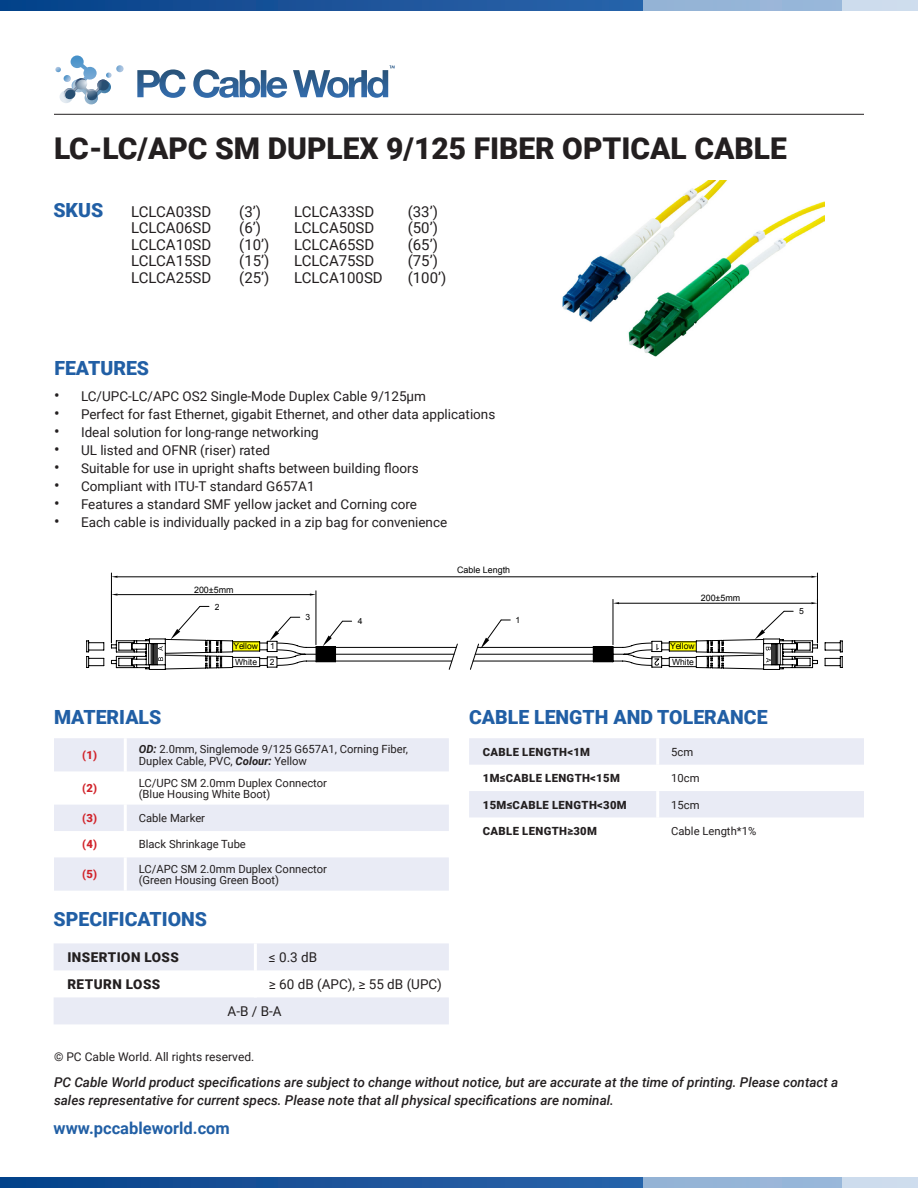
<style>
.page{position:relative;width:918px;height:1188px;background:#fff}
.page>*{position:absolute;margin:0;border:0;box-sizing:border-box;transform-origin:0 0}
.Product_Title{font:900 30px "Roboto";color:#231f20}
.t1{font:900 19.5px "Roboto";color:#215fa5}
.t2{font:700 16.5px "Roboto";color:#215fa5}
.SKU{font:15px "Roboto";color:#231f20}
.SKU_infos{font:15px "Roboto";color:#231f20}
.t3{font:13.5px "Roboto";color:#231f20}
.t4{font:italic 500 13.5px/18px "Roboto";color:#231f20}
.t5{font:900 13.5px "Roboto";letter-spacing:.035em;color:#231f20}
.t6{font:12px "Roboto";color:#231f20}
.t7{font:11.25px/11.2px "Roboto";color:#231f20}
.t8{font:900 11.25px "Roboto";letter-spacing:.035em;color:#231f20}
.t9{font:900 11.25px "Roboto";color:#d1232a}
.t10{font:8.85px "Arial";color:#000}
.t11{font:8.55px/16.2px "Arial";color:#000}
.s1{font-size:16.5px}
.s2{font-weight:700;font-style:italic}
</style>
<div class="page">
<svg style="left:0;top:0;width:644px;height:11px;background:#195299"></svg>
<svg style="left:55px;top:55px;width:69px;height:50px"></svg>
<svg style="left:137px;top:65px;width:258px;height:33px"></svg>
<div style="left:644px;top:0;width:274px;height:11px;background:#95b5d8"></div>
<div style="left:842px;top:0;width:76px;height:11px;background:#cddced"></div>
<svg style="left:0;top:1177px;width:643px;height:11px;background:#185299"></svg>
<div style="left:643px;top:1177px;width:275px;height:11px;background:#95b5d8"></div>
<div style="left:842px;top:1177px;width:76px;height:11px;background:#cddced"></div>
<hr style="left:54px;top:114px;width:810px;height:1px;background:#231f20">
<svg style="left:54px;top:943px;width:395px;height:81px"></svg>
<hr style="left:254px;top:943px;width:3px;height:27px;background:#fff">
<hr style="left:254px;top:970px;width:3px;height:27px;background:#fff">
<svg style="left:469px;top:738px;width:395px;height:79px"></svg>
<hr style="left:656px;top:738px;width:3px;height:27px;background:#fff">
<hr style="left:656px;top:765px;width:3px;height:26px;background:#fff">
<hr style="left:656px;top:791px;width:3px;height:26px;background:#fff">
<svg style="left:54px;top:738px;width:395px;height:153px;fill:#e9ebf5"></svg>
<hr style="left:124px;top:738px;width:3px;height:33px;background:#fff">
<hr style="left:124px;top:771px;width:3px;height:34px;background:#fff">
<hr style="left:124px;top:805px;width:3px;height:26px;background:#fff">
<hr style="left:124px;top:831px;width:3px;height:26px;background:#fff">
<hr style="left:124px;top:857px;width:3px;height:34px;background:#fff">
<svg style="left:86px;top:641px;width:19px;height:27px"></svg>
<hr style="left:316px;top:591px;width:1px;height:54px;background:#000">
<hr style="left:118px;top:594px;width:192px;height:1px;background:#000">
<hr style="left:613px;top:599px;width:1px;height:46px;background:#000">
<hr style="left:111px;top:573px;width:1px;height:70px;background:#000">
<hr style="left:817px;top:573px;width:1px;height:70px;background:#000">
<hr style="left:118px;top:577px;width:693px;height:1px;background:#000">
<svg style="left:111px;top:576px;width:7px;height:2px"></svg>
<svg style="left:111px;top:602px;width:732px;height:68px"></svg>
<img style="left:562px;top:181px;width:262px;height:176px">
<p class="Product_Title" style="left:54px;top:127px;width:734px">LC-LC/APC SM DUPLEX 9/125 FIBER OPTICAL CABLE</p>
<p class="t1" style="left:53px;top:197px;width:51px">SKUS</p>
<p class="SKU" style="left:131px;top:201px;width:82px">LCLCA03SD</p>
<p class="SKU" style="left:131px;top:217px;width:82px">LCLCA06SD</p>
<p class="SKU" style="left:131px;top:234px;width:82px">LCLCA10SD</p>
<p class="SKU" style="left:131px;top:250px;width:82px">LCLCA15SD</p>
<p class="SKU" style="left:131px;top:267px;width:82px">LCLCA25SD</p>
<p class="SKU_infos" style="left:239px;top:201px;width:23px">(3’)</p>
<p class="SKU_infos" style="left:239px;top:217px;width:23px">(6’)</p>
<p class="SKU_infos" style="left:239px;top:234px;width:32px">(10’)</p>
<p class="SKU_infos" style="left:239px;top:250px;width:32px">(15’)</p>
<p class="SKU_infos" style="left:239px;top:267px;width:32px">(25’)</p>
<p class="SKU" style="left:294px;top:201px;width:82px">LCLCA33SD</p>
<p class="SKU" style="left:294px;top:217px;width:82px">LCLCA50SD</p>
<p class="SKU" style="left:294px;top:234px;width:82px">LCLCA65SD</p>
<p class="SKU" style="left:294px;top:250px;width:82px">LCLCA75SD</p>
<p class="SKU" style="left:294px;top:267px;width:90px">LCLCA100SD</p>
<p class="SKU_infos" style="left:408px;top:201px;width:32px">(33’)</p>
<p class="SKU_infos" style="left:408px;top:217px;width:32px">(50’)</p>
<p class="SKU_infos" style="left:408px;top:234px;width:32px">(65’)</p>
<p class="SKU_infos" style="left:408px;top:250px;width:32px">(75’)</p>
<p class="SKU_infos" style="left:408px;top:267px;width:40px">(100’)</p>
<p class="t1" style="left:54px;top:354px;width:96px">FEATURES</p>
<p class="t3" style="left:54px;top:387px;width:374px"><span class="s1">•</span> LC/UPC-LC/APC OS2 Single-Mode Duplex Cable 9/125µm</p>
<p class="t3" style="left:54px;top:405px;width:443px"><span class="s1">•</span> Perfect for fast Ethernet, gigabit Ethernet, and other data applications</p>
<p class="t3" style="left:54px;top:423px;width:266px"><span class="s1">•</span> Ideal solution for long-range networking</p>
<p class="t3" style="left:54px;top:441px;width:218px"><span class="s1">•</span> UL listed and OFNR (riser) rated</p>
<p class="t3" style="left:54px;top:459px;width:366px"><span class="s1">•</span> Suitable for use in upright shafts between building floors</p>
<p class="t3" style="left:54px;top:477px;width:262px"><span class="s1">•</span> Compliant with ITU-T standard G657A1</p>
<p class="t3" style="left:54px;top:495px;width:365px"><span class="s1">•</span> Features a standard SMF yellow jacket and Corning core</p>
<p class="t3" style="left:54px;top:513px;width:395px"><span class="s1">•</span> Each cable is individually packed in a zip bag for convenience</p>
<p class="t10" style="left:194px;top:584px;width:41px">200±5mm</p>
<p class="t11" style="left:215px;top:598px;width:6px">2</p>
<p class="t11" style="left:234px;top:638px;width:26px">Yellow<br>White</p>
<p class="t11" style="left:270px;top:639px;width:6px;line-height:15.6px">1<br>2</p>
<p class="t11" style="left:306px;top:609px;width:6px">3</p>
<p class="t10" style="left:457px;top:564px;width:54px">Cable Length</p>
<p class="t11" style="left:358px;top:613px;width:6px">4</p>
<p class="t11" style="left:516px;top:612px;width:6px">1</p>
<p class="t10" style="left:701px;top:592px;width:41px">200±5mm</p>
<p class="t11" style="left:660px;top:655px;width:6px;rotate:-180deg">1</p>
<p class="t11" style="left:670px;top:638px;width:26px">Yellow<br>White</p>
<p class="t1" style="left:54px;top:703px;width:109px">MATERIALS</p>
<p class="t9" style="left:82px;top:747px;width:16px">(1)</p>
<p class="t7" style="left:139px;top:743px;width:271px"><span class="s2">OD:</span> 2.0mm, Singlemode 9/125 G657A1, Corning Fiber,<br>Duplex Cable, PVC, <span class="s2">Colour:</span> Yellow</p>
<p class="t9" style="left:82px;top:780px;width:16px">(2)</p>
<p class="t7" style="left:139px;top:777px;width:190px">LC/UPC SM 2.0mm Duplex Connector</p>
<p class="t7" style="left:139px;top:788px;width:133px">(Blue Housing White Boot)</p>
<p class="t9" style="left:82px;top:810px;width:16px">(3)</p>
<p class="t7" style="left:139px;top:812px;width:68px">Cable Marker</p>
<p class="t9" style="left:82px;top:837px;width:16px">(4)</p>
<p class="t7" style="left:139px;top:838px;width:109px">Black Shrinkage Tube</p>
<p class="t9" style="left:82px;top:866px;width:16px">(5)</p>
<p class="t7" style="left:139px;top:863px;width:190px">LC/APC SM 2.0mm Duplex Connector</p>
<p class="t7" style="left:139px;top:874px;width:142px">(Green Housing Green Boot)</p>
<p class="t1" style="left:54px;top:906px;width:155px">SPECIFICATIONS</p>
<p class="t5" style="left:67px;top:948px;width:113px">INSERTION LOSS</p>
<p class="t3" style="left:269px;top:948px;width:50px">≤ 0.3 dB</p>
<p class="t5" style="left:67px;top:975px;width:94px">RETURN LOSS</p>
<p class="t3" style="left:269px;top:975px;width:174px">≥ 60 dB (APC), ≥ 55 dB (UPC)</p>
<p class="t3" style="left:228px;top:1002px;width:56px">A-B / B-A</p>
<p class="t6" style="left:54px;top:1048px;width:202px">© PC Cable World. All rights reserved.</p>
<p class="t1" style="left:469px;top:703px;width:300px">CABLE LENGTH AND TOLERANCE</p>
<p class="t8" style="left:483px;top:744px;width:109px">CABLE LENGTH&lt;1M</p>
<p class="t7" style="left:671px;top:746px;width:24px">5cm</p>
<p class="t8" style="left:483px;top:770px;width:139px">1M≤CABLE LENGTH&lt;15M</p>
<p class="t7" style="left:671px;top:772px;width:30px">10cm</p>
<p class="t8" style="left:483px;top:797px;width:146px">15M≤CABLE LENGTH&lt;30M</p>
<p class="t7" style="left:671px;top:798px;width:30px">15cm</p>
<p class="t8" style="left:483px;top:823px;width:116px">CABLE LENGTH≥30M</p>
<p class="t7" style="left:671px;top:825px;width:87px">Cable Length*1%</p>
<p class="t11" style="left:799px;top:603px;width:6px">5</p>
<p class="t4" style="left:54px;top:1073px;width:786px">PC Cable World product specifications are subject to change without notice, but are accurate at the time of printing. Please contact a sales representative for current specs. Please note that all physical specifications are nominal.</p>
<p class="t2" style="left:54px;top:1117px;width:178px">www.pccableworld.com</p>
</div>
